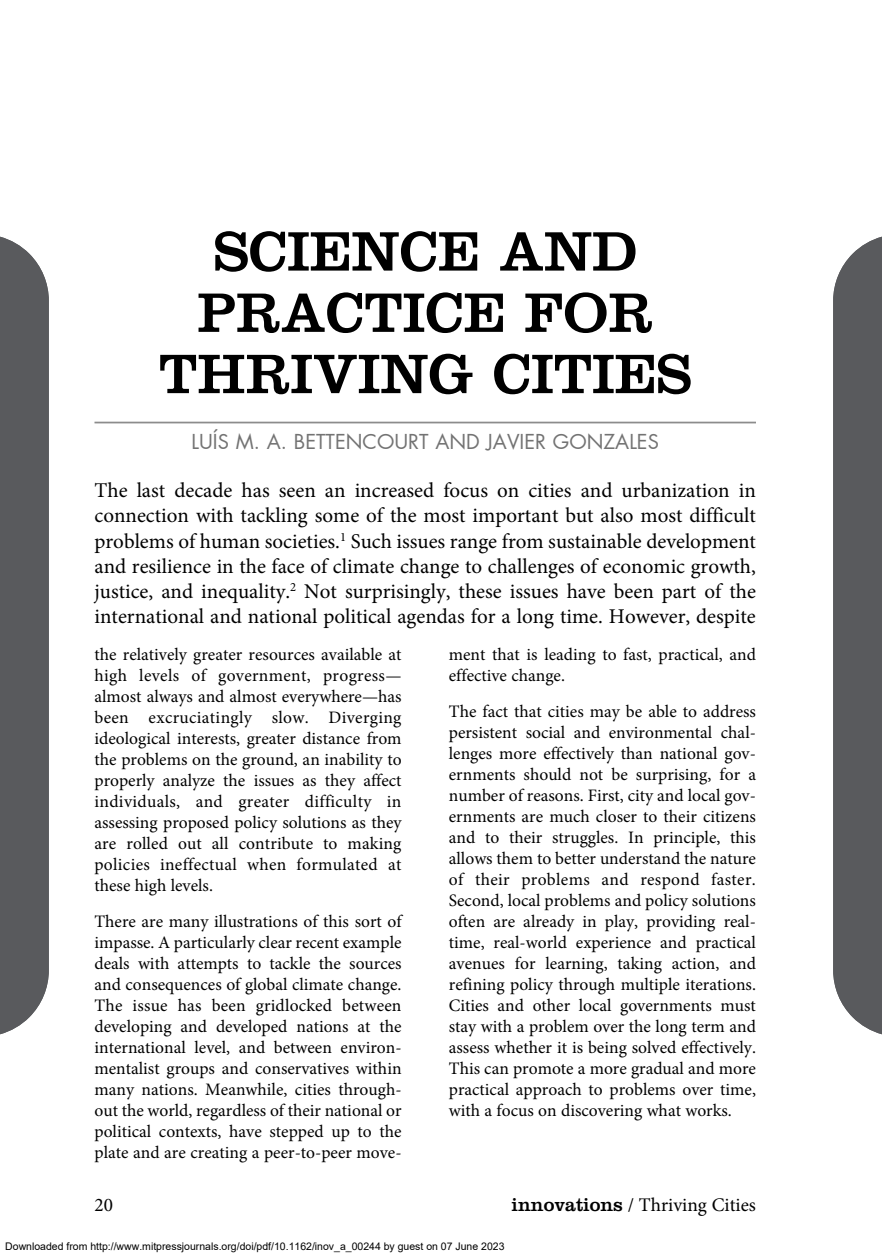
<style>
.page{position:relative;width:882px;height:1260px;background:#fff}
.page>*{position:absolute;margin:0;border:0;box-sizing:border-box;transform-origin:0 0}
.t1{font:57.75px/61.2px "Clarendon LT Std";color:#000;text-align:center}
.t2{font:21px/25.2px "Minion Pro";color:#000;text-align:justify}
.t3{font:20.12px "Futura LT Pro";color:#737373}
.t4{font:19.25px "Minion Pro";color:#000}
.t5{font:17.5px/21px "Minion Pro";color:#000;text-align:justify}
.t6{font:10.5px "Arial";color:#000}
.s1{font-family:"Clarendon LT Std"}
</style>
<div class="page">
<hr style="left:94px;top:422px;width:662px;height:1px;background:#8c8c8c">
<div style="left:833px;top:237px;width:49px;height:797px;background:#595a5d"></div>
<div style="left:0;top:237px;width:49px;height:797px;background:#595a5d"></div>
<h1 class="t1" style="left:159px;top:221px;width:534px">SCIENCE AND<br>PRACTICE FOR<br>THRIVING CITIES</h1>
<p class="t3" style="left:192px;top:428px;width:469px">LUÍS M. A. BETTENCOURT AND JAVIER GONZALES</p>
<p class="t2" style="left:94px;top:478px;width:663px">The last decade has seen an increased focus on cities and urbanization in connection with tackling some of the most important but also most difficult problems of human societies.<sup>1</sup> Such issues range from sustainable development and resilience in the face of climate change to challenges of economic growth, justice, and inequality.<sup>2</sup> Not surprisingly, these issues have been part of the international and national political agendas for a long time. However, despite</p>
<p class="t5" style="left:94px;top:644px;width:309px">the relatively greater resources available at high levels of government, progress— almost always and almost everywhere—has been excruciatingly slow. Diverging ideological interests, greater distance from the problems on the ground, an inability to properly analyze the issues as they affect individuals, and greater difficulty in assessing proposed policy solutions as they are rolled out all contribute to making policies ineffectual when formulated at these high levels.</p>
<p class="t5" style="left:94px;top:911px;width:309px">There are many illustrations of this sort of impasse. A particularly clear recent example deals with attempts to tackle the sources and consequences of global climate change.<br>The issue has been gridlocked between developing and developed nations at the international level, and between environ&shy;mentalist groups and conservatives within many nations. Meanwhile, cities through&shy;out the world, regardless of their national or political contexts, have stepped up to the plate and are creating a peer-to-peer move-</p>
<p class="t5" style="left:449px;top:644px;width:309px">ment that is leading to fast, practical, and effective change.</p>
<p class="t5" style="left:449px;top:701px;width:309px">The fact that cities may be able to address persistent social and environmental chal&shy;lenges more effectively than national gov&shy;ernments should not be surprising, for a number of reasons. First, city and local gov&shy;ernments are much closer to their citizens and to their struggles. In principle, this allows them to better understand the nature of their problems and respond faster.<br>Second, local problems and policy solutions often are already in play, providing real&shy;time, real-world experience and practical avenues for learning, taking action, and refining policy through multiple iterations.<br>Cities and other local governments must stay with a problem over the long term and assess whether it is being solved effectively.<br>This can promote a more gradual and more practical approach to problems over time, with a focus on discovering what works.</p>
<p class="t4" style="left:94px;top:1192px;width:20px">20</p>
<p class="t4" style="left:512px;top:1192px;width:246px"><span class="s1">innovations</span> / Thriving Cities</p>
<p class="t6" style="left:5px;top:1242px;width:501px">Downloaded from http://www.mitpressjournals.org/doi/pdf/10.1162/inov_a_00244 by guest on 07 June 2023</p>
</div>
